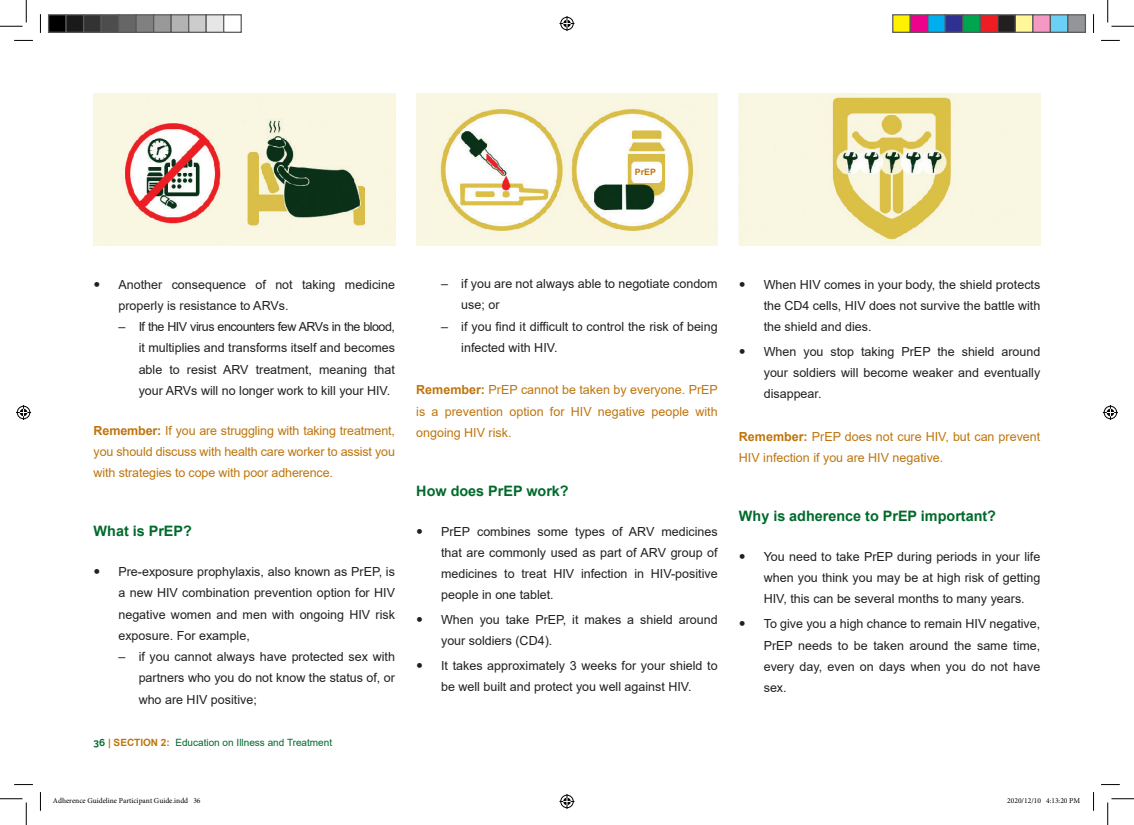
<style>
.page{position:relative;width:1134px;height:825px;background:#fff}
.page>*{position:absolute;margin:0;border:0;box-sizing:border-box;transform-origin:0 0}
.t1{font:700 14.38px "Arial";color:#006a2b}
.t2{font:12.5px/21.2px "Arial";color:#231f20;text-align:justify}
.t3{font:12.5px/21.2px "Arial";color:#be750d;text-align:justify}
.t4{font:10px "Arial";color:#006a2b}
.t5{font:700 8.75px "Arial";color:#be750d}
.t6{font:7.5px "Minion Pro";color:#000}
.s1{font-weight:700}
.s2{font-family:"Raleway";font-weight:700}
.s3{font-weight:700;color:#be750d}
</style>
<div class="page">
<img style="left:94px;top:94px;width:301px;height:151px">
<img style="left:416px;top:94px;width:301px;height:151px">
<img style="left:738px;top:94px;width:302px;height:151px">
<svg style="left:14px;top:40px;width:19px;height:1px"></svg>
<svg style="left:1101px;top:40px;width:18px;height:1px"></svg>
<svg style="left:14px;top:784px;width:19px;height:1px"></svg>
<svg style="left:1101px;top:784px;width:18px;height:1px"></svg>
<svg style="left:40px;top:14px;width:1px;height:19px"></svg>
<svg style="left:40px;top:792px;width:1px;height:19px"></svg>
<svg style="left:1093px;top:14px;width:1px;height:19px"></svg>
<svg style="left:1093px;top:792px;width:1px;height:19px"></svg>
<svg style="left:0;top:0;width:27px;height:27px"></svg>
<svg style="left:0;top:798px;width:27px;height:27px"></svg>
<svg style="left:1107px;top:0;width:26px;height:27px"></svg>
<svg style="left:1107px;top:798px;width:26px;height:27px"></svg>
<svg style="left:559px;top:16px;width:15px;height:15px"></svg>
<svg style="left:559px;top:794px;width:15px;height:15px"></svg>
<svg style="left:16px;top:405px;width:15px;height:15px"></svg>
<svg style="left:1102px;top:405px;width:15px;height:15px"></svg>
<div style="left:49px;top:15px;width:17px;height:17px;background:#000"></div>
<div style="left:48px;top:14px;width:19px;height:19px;border:1px solid #595959"></div>
<div style="left:66px;top:15px;width:18px;height:17px;background:#1a1a1a"></div>
<div style="left:65px;top:14px;width:19px;height:19px;border:1px solid #595959"></div>
<div style="left:84px;top:15px;width:17px;height:17px;background:#333"></div>
<div style="left:83px;top:14px;width:19px;height:19px;border:1px solid #595959"></div>
<div style="left:101px;top:15px;width:18px;height:17px;background:#4d4d4d"></div>
<div style="left:100px;top:14px;width:19px;height:19px;border:1px solid #595959"></div>
<div style="left:119px;top:15px;width:17px;height:17px;background:#666"></div>
<div style="left:118px;top:14px;width:19px;height:19px;border:1px solid #595959"></div>
<div style="left:136px;top:15px;width:18px;height:17px;background:#808080"></div>
<div style="left:135px;top:14px;width:19px;height:19px;border:1px solid #595959"></div>
<div style="left:154px;top:15px;width:17px;height:17px;background:#999"></div>
<div style="left:153px;top:14px;width:19px;height:19px;border:1px solid #595959"></div>
<div style="left:171px;top:15px;width:18px;height:17px;background:#b3b3b3"></div>
<div style="left:170px;top:14px;width:19px;height:19px;border:1px solid #595959"></div>
<div style="left:189px;top:15px;width:17px;height:17px;background:#ccc"></div>
<div style="left:188px;top:14px;width:19px;height:19px;border:1px solid #595959"></div>
<div style="left:206px;top:15px;width:18px;height:17px;background:#e6e6e6"></div>
<div style="left:205px;top:14px;width:19px;height:19px;border:1px solid #595959"></div>
<div style="left:223px;top:14px;width:19px;height:19px;border:1px solid #595959"></div>
<div style="left:892px;top:15px;width:18px;height:17px;background:#fff101"></div>
<div style="left:892px;top:14px;width:18px;height:19px;border:1px solid #595959"></div>
<div style="left:910px;top:15px;width:17px;height:17px;background:#ed028c"></div>
<div style="left:909px;top:14px;width:19px;height:19px;border:1px solid #595959"></div>
<div style="left:927px;top:15px;width:18px;height:17px;background:#00aeef"></div>
<div style="left:927px;top:14px;width:18px;height:19px;border:1px solid #595959"></div>
<div style="left:945px;top:15px;width:17px;height:17px;background:#2e3092"></div>
<div style="left:944px;top:14px;width:19px;height:19px;border:1px solid #595959"></div>
<div style="left:962px;top:15px;width:18px;height:17px;background:#00a54f"></div>
<div style="left:962px;top:14px;width:18px;height:19px;border:1px solid #595959"></div>
<div style="left:980px;top:15px;width:17px;height:17px;background:#ee1d23"></div>
<div style="left:979px;top:14px;width:19px;height:19px;border:1px solid #595959"></div>
<div style="left:997px;top:15px;width:18px;height:17px;background:#231f20"></div>
<div style="left:997px;top:14px;width:18px;height:19px;border:1px solid #595959"></div>
<div style="left:1015px;top:15px;width:17px;height:17px;background:#fff79a"></div>
<div style="left:1014px;top:14px;width:19px;height:19px;border:1px solid #595959"></div>
<div style="left:1032px;top:15px;width:18px;height:17px;background:#f499c2"></div>
<div style="left:1032px;top:14px;width:18px;height:19px;border:1px solid #595959"></div>
<div style="left:1050px;top:15px;width:17px;height:17px;background:#6bcff6"></div>
<div style="left:1049px;top:14px;width:19px;height:19px;border:1px solid #595959"></div>
<div style="left:1067px;top:15px;width:18px;height:17px;background:#939598"></div>
<div style="left:1067px;top:14px;width:18px;height:19px;border:1px solid #595959"></div>
<p class="t5" style="left:634px;top:166px;width:22px">PrEP</p>
<p class="t2" style="left:118px;top:274px;width:278px">Another consequence of not taking medicine properly is resistance to ARVs.</p>
<p class="t2" style="left:139px;top:316px;width:258px;text-indent:-20px">– If the HIV virus encounters few ARVs in the blood, it multiplies and transforms itself and becomes able to resist ARV treatment, meaning that your ARVs will no longer work to kill your HIV.</p>
<p class="t3" style="left:94px;top:420px;width:303px"><span class="s1">Remember:</span> If you are struggling with taking treatment, you should discuss with health care worker to assist you with strategies to cope with poor adherence.</p>
<p class="t1" style="left:94px;top:521px;width:100px">What is PrEP?</p>
<p class="t2" style="left:118px;top:561px;width:278px">Pre-exposure prophylaxis, also known as PrEP, is a new HIV combination prevention option for HIV negative women and men with ongoing HIV risk exposure. For example,</p>
<p class="t2" style="left:139px;top:646px;width:258px;text-indent:-20px">– if you cannot always have protected sex with partners who you do not know the status of, or who are HIV positive;</p>
<p class="t4" style="left:94px;top:735px;width:240px"><span class="s2">36</span> <span class="s3">| SECTION 2:</span> Education on Illness and Treatment</p>
<p class="t2" style="left:461px;top:273px;width:258px;text-indent:-20px">– if you are not always able to negotiate condom use; or</p>
<p class="t2" style="left:461px;top:316px;width:258px;text-indent:-20px">– if you find it difficult to control the risk of being infected with HIV.</p>
<p class="t3" style="left:416px;top:379px;width:303px"><span class="s1">Remember:</span> PrEP cannot be taken by everyone. PrEP is a prevention option for HIV negative people with ongoing HIV risk.</p>
<p class="t1" style="left:416px;top:480px;width:154px">How does PrEP work?</p>
<p class="t2" style="left:441px;top:521px;width:278px">PrEP combines some types of ARV medicines that are commonly used as part of ARV group of medicines to treat HIV infection in HIV-positive people in one tablet.</p>
<p class="t2" style="left:441px;top:609px;width:278px">When you take PrEP, it makes a shield around your soldiers (CD4).</p>
<p class="t2" style="left:441px;top:655px;width:278px">It takes approximately 3 weeks for your shield to be well built and protect you well against HIV.</p>
<p class="t2" style="left:763px;top:274px;width:278px">When HIV comes in your body, the shield protects the CD4 cells, HIV does not survive the battle with the shield and dies.</p>
<p class="t2" style="left:763px;top:341px;width:278px">When you stop taking PrEP the shield around your soldiers will become weaker and eventually disappear.</p>
<p class="t3" style="left:738px;top:426px;width:303px"><span class="s1">Remember:</span> PrEP does not cure HIV, but can prevent<br>HIV infection if you are HIV negative.</p>
<p class="t1" style="left:738px;top:506px;width:258px">Why is adherence to PrEP important?</p>
<p class="t2" style="left:763px;top:546px;width:278px">You need to take PrEP during periods in your life when you think you may be at high risk of getting HIV, this can be several months to many years.</p>
<p class="t2" style="left:763px;top:613px;width:278px">To give you a high chance to remain HIV negative, PrEP needs to be taken around the same time, every day, even on days when you do not have sex.</p>
<p class="t6" style="left:53px;top:796px;width:149px">Adherence Guideline Participant Guide.indd 36</p>
<p class="t6" style="left:1007px;top:796px;width:74px">2020/12/10 4:13:20 PM</p>
</div>
